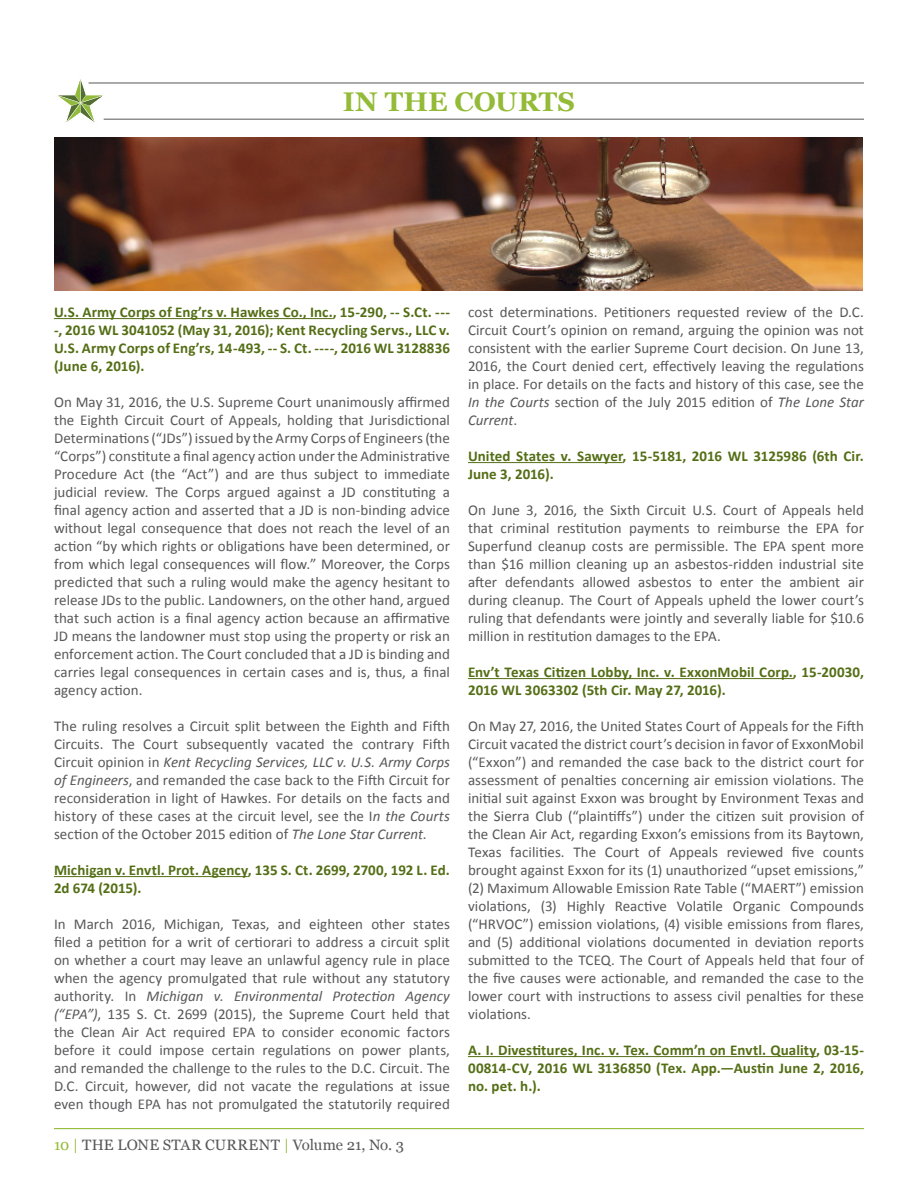
<style>
.page{position:relative;width:918px;height:1188px;background:#fff}
.page>*{position:absolute;margin:0;border:0;box-sizing:border-box;transform-origin:0 0}
.Heading{font:700 27px "Georgia";color:#93bb37}
.body{font:15px/18px "Calibri";letter-spacing:.005em;color:#58585a;text-align:justify}
.body-2{font:700 15px/18px "Calibri";letter-spacing:.005em;color:#546e15}
.t1{font:15px "Georgia";letter-spacing:.01em;color:#58585a}
.s1{font-style:italic}
.s2{color:#93bb37}
</style>
<div class="page">
<hr style="left:54px;top:1128px;width:810px;height:1px;background:#93bb37">
<hr style="left:104px;top:119px;width:760px;height:1px;background:#58585a">
<hr style="left:89px;top:83px;width:775px;height:1px;background:#58585a">
<svg style="left:58px;top:79px;width:50px;height:43px"></svg>
<hr style="left:54px;top:318px;width:279px;height:1px;background:#546e15">
<hr style="left:54px;top:876px;width:194px;height:1px;background:#546e15">
<hr style="left:468px;top:462px;width:155px;height:1px;background:#546e15">
<hr style="left:468px;top:678px;width:325px;height:1px;background:#546e15">
<hr style="left:468px;top:1056px;width:348px;height:1px;background:#546e15">
<img style="left:54px;top:137px;width:809px;height:153px">
<p class="Heading" style="left:343px;top:84px;width:234px">IN THE COURTS</p>
<p class="body-2" style="left:54px;top:303px;width:398px;text-align:justify">U.S. Army Corps of Eng’rs v. Hawkes Co., Inc., 15-290, -- S.Ct. --- -, 2016 WL 3041052 (May 31, 2016); Kent Recycling Servs., LLC v.<br>U.S. Army Corps of Eng’rs, 14-493, -- S. Ct. ----, 2016 WL 3128836 (June 6, 2016).</p>
<p class="body" style="left:54px;top:393px;width:398px">On May 31, 2016, the U.S. Supreme Court unanimously affirmed the Eighth Circuit Court of Appeals, holding that Jurisdictional Determinations (“JDs”) issued by the Army Corps of Engineers (the “Corps”) constitute a final agency action under the Administrative Procedure Act (the “Act”) and are thus subject to immediate judicial review. The Corps argued against a JD constituting a final agency action and asserted that a JD is non-binding advice without legal consequence that does not reach the level of an action “by which rights or obligations have been determined, or from which legal consequences will flow.” Moreover, the Corps predicted that such a ruling would make the agency hesitant to release JDs to the public. Landowners, on the other hand, argued that such action is a final agency action because an affirmative JD means the landowner must stop using the property or risk an enforcement action. The Court concluded that a JD is binding and carries legal consequences in certain cases and is, thus, a final agency action.</p>
<p class="body" style="left:54px;top:717px;width:398px">The ruling resolves a Circuit split between the Eighth and Fifth Circuits. The Court subsequently vacated the contrary Fifth Circuit opinion in <span class="s1">Kent Recycling Services, LLC v. U.S. Army Corps of Engineers</span>, and remanded the case back to the Fifth Circuit for reconsideration in light of Hawkes. For details on the facts and history of these cases at the circuit level, see the I<span class="s1">n the Courts </span>section of the October 2015 edition of <span class="s1">The Lone Star Current</span>.</p>
<p class="body-2" style="left:54px;top:861px;width:398px">Michigan v. Envtl. Prot. Agency, 135 S. Ct. 2699, 2700, 192 L. Ed.<br>2d 674 (2015).</p>
<p class="body" style="left:54px;top:915px;width:398px">In March 2016, Michigan, Texas, and eighteen other states filed a petition for a writ of certiorari to address a circuit split on whether a court may leave an unlawful agency rule in place when the agency promulgated that rule without any statutory authority. In <span class="s1">Michigan v. Environmental Protection Agency (“EPA”)</span>, 135 S. Ct. 2699 (2015), the Supreme Court held that the Clean Air Act required EPA to consider economic factors before it could impose certain regulations on power plants, and remanded the challenge to the rules to the D.C. Circuit. The D.C. Circuit, however, did not vacate the regulations at issue even though EPA has not promulgated the statutorily required</p>
<p class="t1" style="left:54px;top:1136px;width:352px"><span class="s2">10 |</span> THE LONE STAR CURRENT <span class="s2">|</span> Volume 21, No. 3</p>
<p class="body" style="left:468px;top:303px;width:398px">cost determinations. Petitioners requested review of the D.C.<br>Circuit Court’s opinion on remand, arguing the opinion was not consistent with the earlier Supreme Court decision. On June 13, 2016, the Court denied cert, effectively leaving the regulations in place. For details on the facts and history of this case, see the <span class="s1">In the Courts</span> section of the July 2015 edition of <span class="s1">The Lone Star Current</span>.</p>
<p class="body-2" style="left:468px;top:447px;width:397px">United States v. Sawyer, 15-5181, 2016 WL 3125986 (6th Cir.<br>June 3, 2016).</p>
<p class="body" style="left:468px;top:501px;width:398px">On June 3, 2016, the Sixth Circuit U.S. Court of Appeals held that criminal restitution payments to reimburse the EPA for Superfund cleanup costs are permissible. The EPA spent more than $16 million cleaning up an asbestos-ridden industrial site after defendants allowed asbestos to enter the ambient air during cleanup. The Court of Appeals upheld the lower court’s ruling that defendants were jointly and severally liable for $10.6 million in restitution damages to the EPA.</p>
<p class="body-2" style="left:468px;top:663px;width:397px">Env’t Texas Citizen Lobby, Inc. v. ExxonMobil Corp., 15-20030,<br>2016 WL 3063302 (5th Cir. May 27, 2016).</p>
<p class="body" style="left:468px;top:717px;width:398px">On May 27, 2016, the United States Court of Appeals for the Fifth Circuit vacated the district court’s decision in favor of ExxonMobil (“Exxon”) and remanded the case back to the district court for assessment of penalties concerning air emission violations. The initial suit against Exxon was brought by Environment Texas and the Sierra Club (“plaintiffs”) under the citizen suit provision of the Clean Air Act, regarding Exxon’s emissions from its Baytown, Texas facilities. The Court of Appeals reviewed five counts brought against Exxon for its (1) unauthorized “upset emissions,” (2) Maximum Allowable Emission Rate Table (“MAERT”) emission violations, (3) Highly Reactive Volatile Organic Compounds (“HRVOC”) emission violations, (4) visible emissions from flares, and (5) additional violations documented in deviation reports submitted to the TCEQ. The Court of Appeals held that four of the five causes were actionable, and remanded the case to the lower court with instructions to assess civil penalties for these violations.</p>
<p class="body-2" style="left:468px;top:1041px;width:398px;text-align:justify">A. I. Divestitures, Inc. v. Tex. Comm’n on Envtl. Quality, 03-15- 00814-CV, 2016 WL 3136850 (Tex. App.—Austin June 2, 2016, no. pet. h.).</p>
</div>
